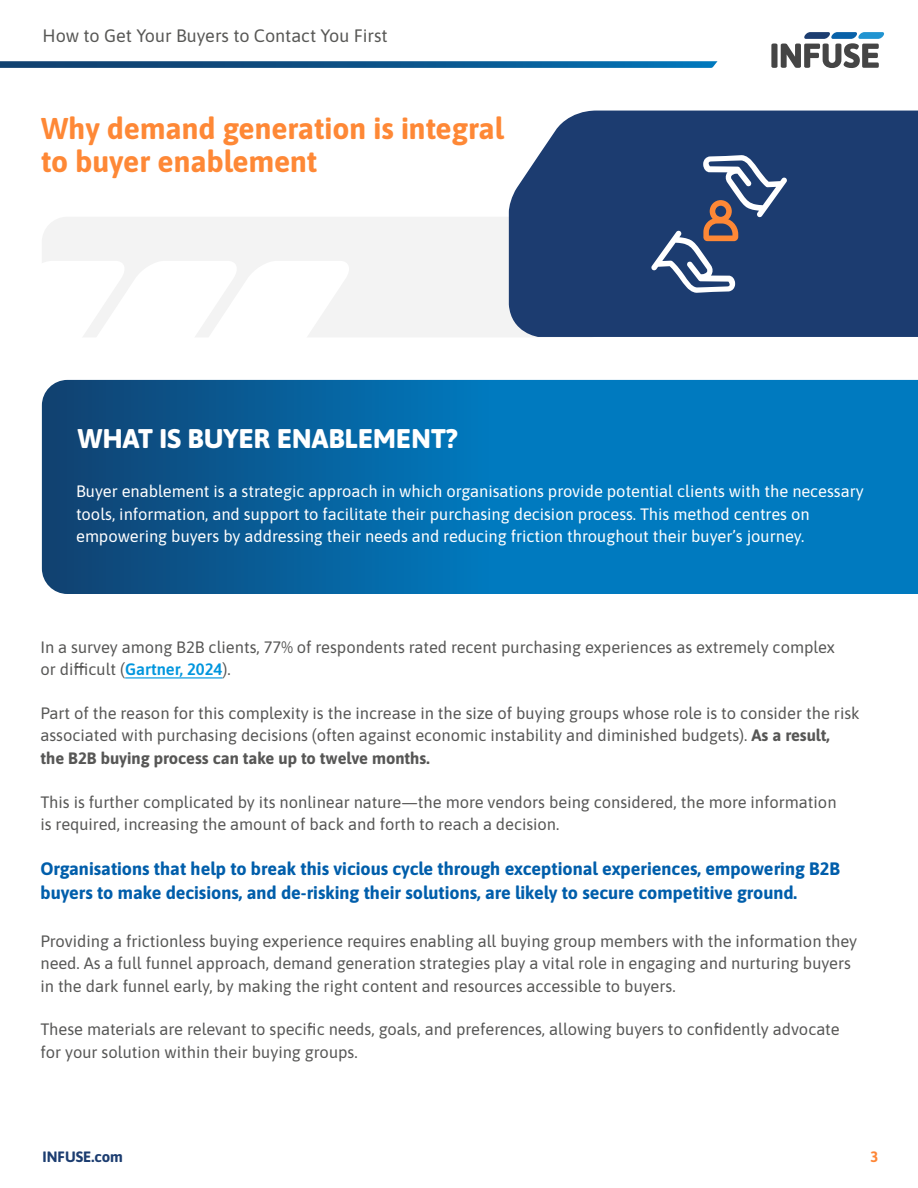
<style>
.page{position:relative;width:918px;height:1188px;background:#fff}
.page>*{position:absolute;margin:0;border:0;box-sizing:border-box;transform-origin:0 0}
.t1{font:700 30px/33px "Asap";color:#fe8836}
.t2{font:800 27px "Asap";letter-spacing:.01em;color:#fff}
.t3{font:700 18px/24px "Asap";color:#005eab}
.t4{font:18px "Asap";color:#585856}
.t5{font:16.5px/22.5px "Asap";color:#575756}
.t6{font:16.5px/22.5px "Asap";color:#fff}
.t7{font:700 15px "Asap";color:#1c3d70}
.t8{font:700 15px "Asap";color:#fe8636}
.s1{font-weight:600;color:#0096de}
.s2{font-weight:700}
</style>
<div class="page">
<div style="left:42px;top:217px;width:573px;height:120px;background:#f3f3f3;border-radius:26px"></div>
<svg style="left:41px;top:261px;width:311px;height:159px"></svg>
<div style="left:509px;top:111px;width:409px;height:226px;background:#1c3c70"></div>
<svg style="left:651px;top:155px;width:136px;height:138px;background:#445a82"></svg>
<svg style="left:42px;top:380px;width:876px;height:214px;background:#046baa"></svg>
<hr style="left:125px;top:677px;width:97px;height:2px;background:#0096de">
<svg style="left:771px;top:32px;width:113px;height:36px"></svg>
<svg style="left:0;top:61px;width:718px;height:7px;background:#175d91"></svg>
<p class="t4" style="left:43px;top:23px;width:347px">How to Get Your Buyers to Contact You First</p>
<h1 class="t1" style="left:41px;top:110px;width:464px">Why demand generation is integral to buyer enablement</h1>
<h2 class="t2" style="left:78px;top:419px;width:382px">WHAT IS BUYER ENABLEMENT?</h2>
<p class="t6" style="left:76px;top:479px;width:789px">Buyer enablement is a strategic approach in which organisations provide potential clients with the necessary tools, information, and support to facilitate their purchasing decision process. This method centres on empowering buyers by addressing their needs and reducing friction throughout their buyer’s journey.</p>
<p class="t5" style="left:40px;top:635px;width:796px">In a survey among B2B clients, 77% of respondents rated recent purchasing experiences as extremely complex or difficult (<span class="s1">Gartner, 2024</span>).</p>
<p class="t5" style="left:40px;top:701px;width:821px">Part of the reason for this complexity is the increase in the size of buying groups whose role is to consider the risk associated with purchasing decisions (often against economic instability and diminished budgets). <span class="s2">As a result,<br>the B2B buying process can take up to twelve months.</span></p>
<p class="t5" style="left:40px;top:790px;width:798px">This is further complicated by its nonlinear nature—the more vendors being considered, the more information is required, increasing the amount of back and forth to reach a decision.</p>
<p class="t3" style="left:40px;top:856px;width:801px">Organisations that help to break this vicious cycle through exceptional experiences, empowering B2B buyers to make decisions, and de-risking their solutions, are likely to secure competitive ground.</p>
<p class="t5" style="left:40px;top:929px;width:818px">Providing a frictionless buying experience requires enabling all buying group members with the information they need. As a full funnel approach, demand generation strategies play a vital role in engaging and nurturing buyers in the dark funnel early, by making the right content and resources accessible to buyers.</p>
<p class="t5" style="left:40px;top:1017px;width:801px">These materials are relevant to specific needs, goals, and preferences, allowing buyers to confidently advocate for your solution within their buying groups.</p>
<p class="t7" style="left:43px;top:1146px;width:82px">INFUSE.com</p>
<p class="t8" style="left:871px;top:1146px;width:10px">3</p>
</div>
